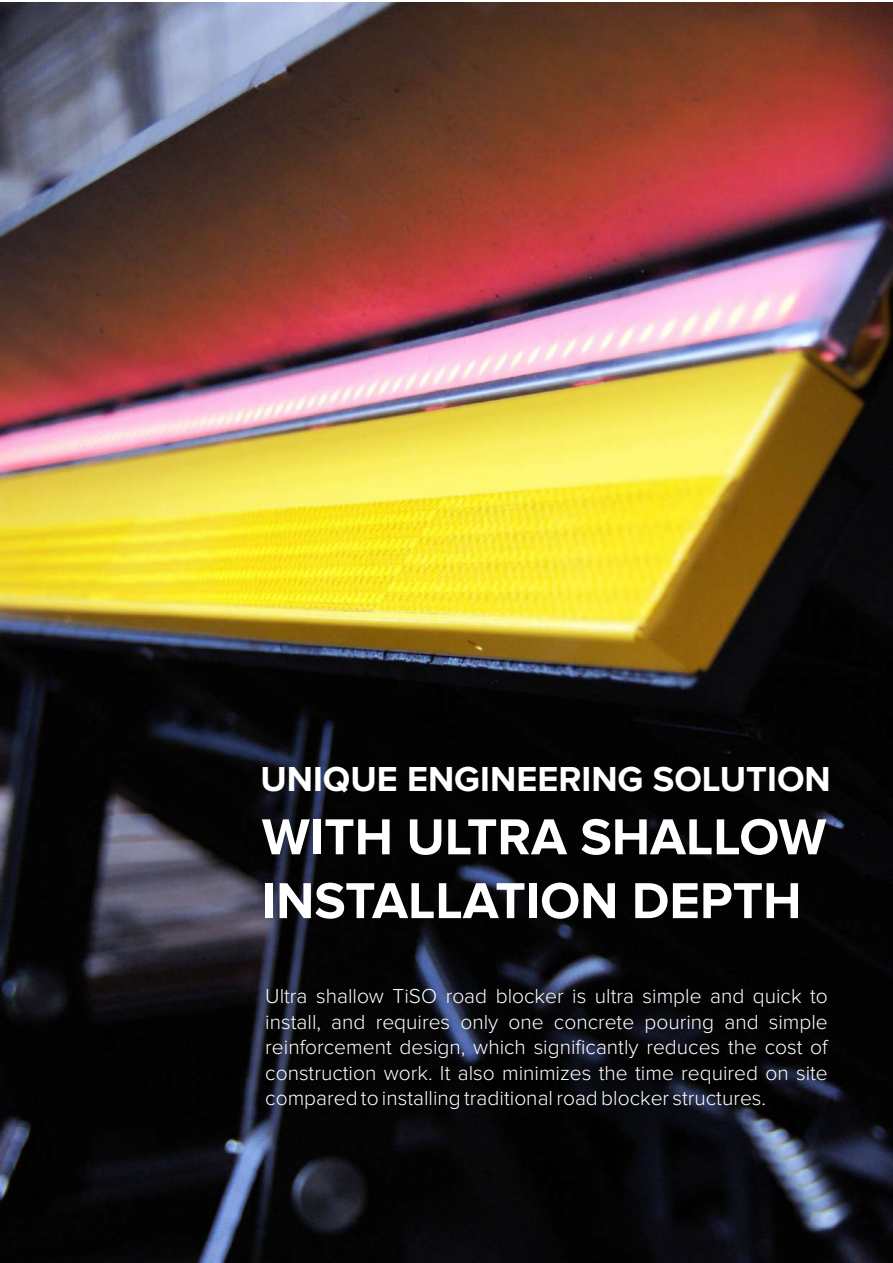
<style>
.page{position:relative;width:893px;height:1263px;background:#fff}
.page>*{position:absolute;margin:0;border:0;box-sizing:border-box;transform-origin:0 0}
.t1{font:700 52.35px/63.8px "Proxima Nova";color:#fff}
.t2{font:700 36px "Proxima Nova";color:#fff}
.t3{font:300 21px/25.7px "Proxima Nova";color:#fff;text-align:justify}
</style>
<div class="page">
<img style="left:0;top:3px;width:893px;height:1260px">
<h2 class="t2" style="left:260px;top:763px;width:572px">UNIQUE ENGINEERING SOLUTION</h2>
<h1 class="t1" style="left:262px;top:807px;width:566px">WITH ULTRA SHALLOW<br>INSTALLATION DEPTH</h1>
<p class="t3" style="left:265px;top:984px;width:564px">Ultra shallow TiSO road blocker is ultra simple and quick to install, and requires only one concrete pouring and simple reinforcement design, which significantly reduces the cost of construction work. It also minimizes the time required on site compared to installing traditional road blocker structures.</p>
</div>
